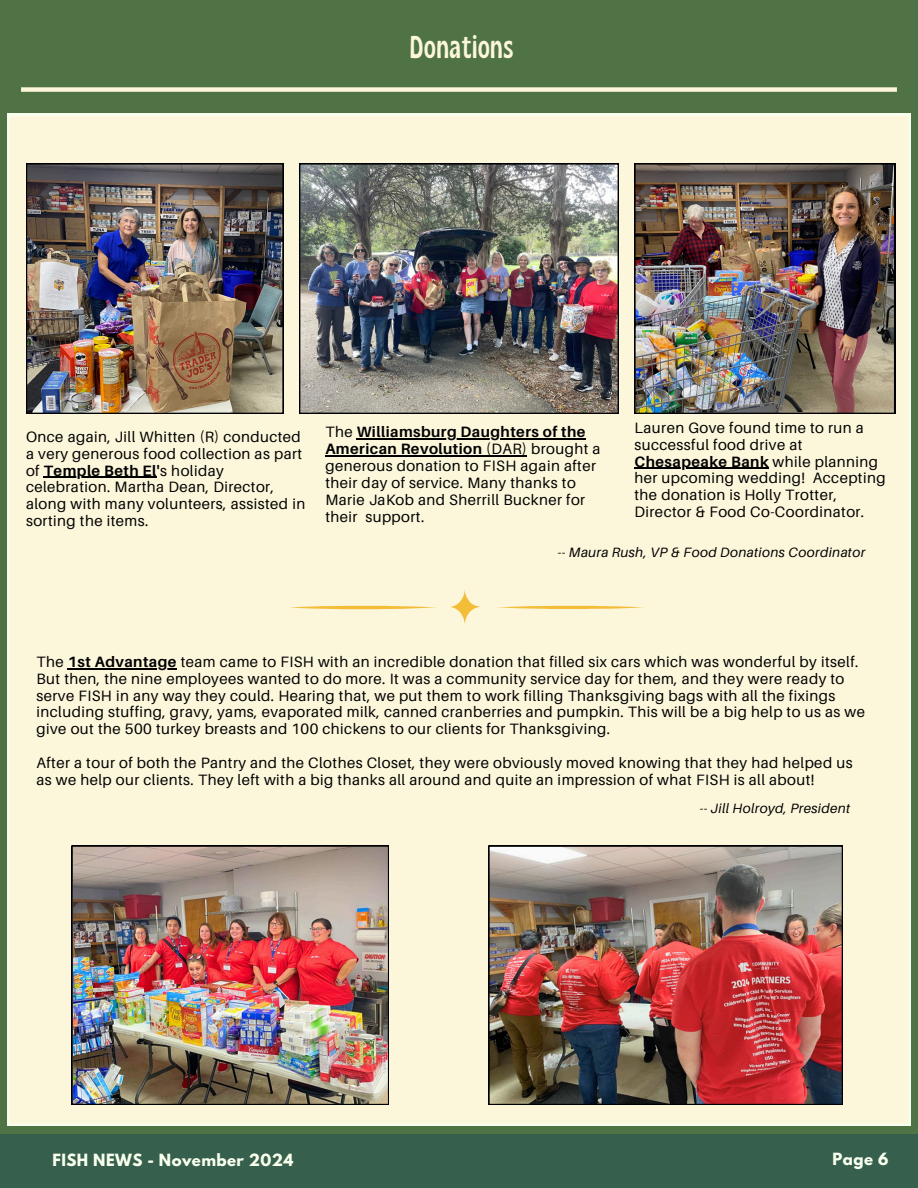
<style>
.page{position:relative;width:918px;height:1188px;background:#4f7344}
.page>*{position:absolute;margin:0;border:0;box-sizing:border-box;transform-origin:0 0}
.t1{font:condensed 31.5px "Gliker";letter-spacing:.03em;color:#fcf6db}
.t2{font:15px/16.8px "Aileron";letter-spacing:.03em;color:#000}
.t3{font:700 15px "Aileron";letter-spacing:.03em;color:#000}
.t4{font:700 15px "League Spartan";letter-spacing:.03em;color:#f9ffed}
.t5{font:italic 13.5px "Aileron";letter-spacing:.03em;color:#000}
.s1{font-weight:700}
.s2{font-weight:400}
</style>
<div class="page">
<div style="left:0;top:1134px;width:918px;height:54px;background:#375f4e"></div>
<div style="left:7px;top:114px;width:904px;height:1011px;background:#fcf6db"></div>
<img style="left:72px;top:846px;width:317px;height:258px">
<img style="left:489px;top:846px;width:354px;height:258px">
<hr style="left:68px;top:668px;width:109px;height:1px;background:#000">
<img style="left:299px;top:163px;width:320px;height:251px">
<img style="left:634px;top:163px;width:261px;height:251px">
<img style="left:26px;top:163px;width:257px;height:251px">
<hr style="left:357px;top:438px;width:229px;height:2px;background:#000">
<hr style="left:325px;top:455px;width:158px;height:1px;background:#000">
<hr style="left:483px;top:455px;width:44px;height:1px;background:#000">
<hr style="left:634px;top:468px;width:135px;height:1px;background:#000">
<hr style="left:44px;top:477px;width:113px;height:1px;background:#000">
<svg style="left:497px;top:606px;width:148px;height:3px"></svg>
<svg style="left:290px;top:606px;width:147px;height:3px"></svg>
<svg style="left:449px;top:588px;width:31px;height:37px"></svg>
<div style="left:21px;top:87px;width:876px;height:5px;background:#fcf6db"></div>
<h1 class="t1" style="left:410px;top:27px;width:105px">Donations</h1>
<h2 class="t2" style="left:26px;top:428px;width:281px">Once again, Jill Whitten (R) conducted a very generous food collection as part of <span class="s1">Temple Beth El'</span>s holiday celebration. Martha Dean, Director, along with many volunteers, assisted in sorting the items.</h2>
<p class="t2" style="left:634px;top:419px;width:231px">Lauren Gove found time to run a successful food drive at</p>
<h2 class="t2" style="left:634px;top:453px;width:253px"><span class="s1">Chesapeake Bank</span> while planning her upcoming wedding! Accepting the donation is Holly Trotter,<br>Director &amp; Food Co-Coordinator.</h2>
<p class="t3" style="left:325px;top:423px;width:262px"><span class="s2">The</span> Williamsburg Daughters of the</p>
<p class="t2" style="left:325px;top:440px;width:277px"><span class="s1">American Revolution</span> (DAR) brought a generous donation to FISH again after their day of service. Many thanks to<br>Marie JaKob and Sherrill Buckner for their support.</p>
<p class="t5" style="left:558px;top:543px;width:309px">-- Maura Rush, VP &amp; Food Donations Coordinator</p>
<p class="t2" style="left:36px;top:653px;width:824px">The <span class="s1">1st Advantage</span> team came to FISH with an incredible donation that filled six cars which was wonderful by itself.</p>
<p class="t2" style="left:36px;top:670px;width:830px">But then, the nine employees wanted to do more. It was a community service day for them, and they were ready to serve FISH in any way they could. Hearing that, we put them to work filling Thanksgiving bags with all the fixings including stuffing, gravy, yams, evaporated milk, canned cranberries and pumpkin. This will be a big help to us as we give out the 500 turkey breasts and 100 chickens to our clients for Thanksgiving.</p>
<p class="t2" style="left:36px;top:754px;width:818px">After a tour of both the Pantry and the Clothes Closet, they were obviously moved knowing that they had helped us</p>
<p class="t2" style="left:36px;top:771px;width:780px">as we help our clients. They left with a big thanks all around and quite an impression of what FISH is all about!</p>
<p class="t5" style="left:700px;top:800px;width:152px">-- Jill Holroyd, President</p>
<p class="t4" style="left:53px;top:1152px;width:243px">FISH NEWS - November 2024</p>
<p class="t4" style="left:833px;top:1151px;width:57px">Page 6</p>
</div>
